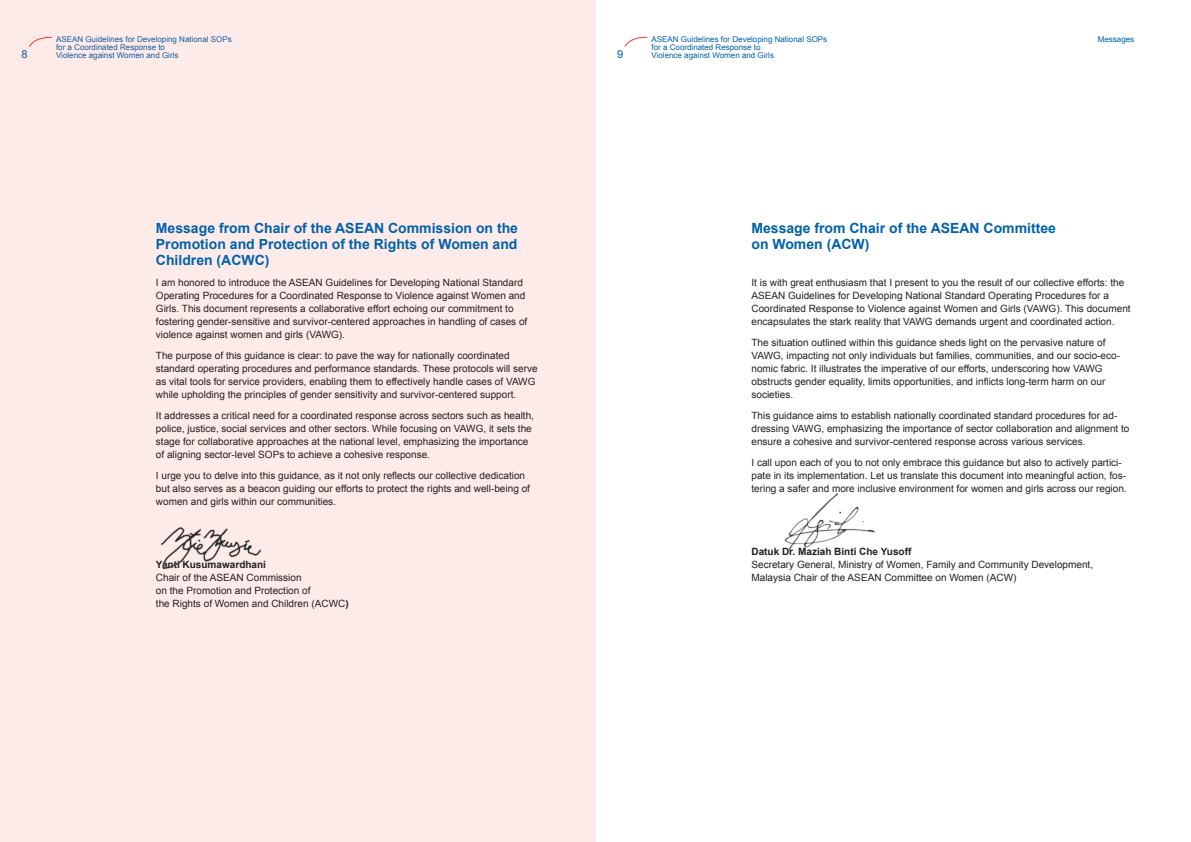
<style>
.page{position:relative;width:1191px;height:842px;background:#fff}
.page>*{position:absolute;margin:0;border:0;box-sizing:border-box;transform-origin:0 0}
.Heading_2{font:700 14px/16px "Arial";color:#0161aa}
.t1{font:11px "Arial";color:#0161aa}
.t2{font:10px/13px "Arial";color:#231f20}
.Title_of_Report{font:8px/8px "Arial";color:#0161aa}
.s1{font-weight:700}
</style>
<div class="page">
<svg style="left:624px;top:36px;width:24px;height:11px"></svg>
<div style="left:0;top:0;width:595px;height:842px;background:#fdebea"></div>
<img style="left:160px;top:526px;width:102px;height:44px">
<img style="left:784px;top:494px;width:91px;height:56px">
<p class="Title_of_Report" style="left:56px;top:35px;width:177px">ASEAN Guidelines for Developing National SOPs for a Coordinated Response to</p>
<p class="t1" style="left:22px;top:47px;width:8px">8</p>
<p class="Title_of_Report" style="left:56px;top:51px;width:124px">Violence against Women and Girls</p>
<p class="Title_of_Report" style="left:651px;top:35px;width:177px">ASEAN Guidelines for Developing National SOPs for a Coordinated Response to</p>
<p class="t1" style="left:617px;top:47px;width:8px">9</p>
<p class="Title_of_Report" style="left:651px;top:51px;width:124px">Violence against Women and Girls</p>
<p class="Title_of_Report" style="left:1097px;top:35px;width:38px">Messages</p>
<p class="Heading_2" style="left:156px;top:221px;width:363px;text-align:justify">Message from Chair of the ASEAN Commission on the Promotion and Protection of the Rights of Women and Children (ACWC)</p>
<p class="t2" style="left:156px;top:276px;width:373px">I am honored to introduce the ASEAN Guidelines for Developing National Standard Operating Procedures for a Coordinated Response to Violence against Women and Girls. This document represents a collaborative effort echoing our commitment to fostering gender-sensitive and survivor-centered approaches in handling of cases of violence against women and girls (VAWG).</p>
<p class="t2" style="left:156px;top:349px;width:383px">The purpose of this guidance is clear: to pave the way for nationally coordinated standard operating procedures and performance standards. These protocols will serve as vital tools for service providers, enabling them to effectively handle cases of VAWG while upholding the principles of gender sensitivity and survivor-centered support.</p>
<p class="t2" style="left:156px;top:409px;width:379px">It addresses a critical need for a coordinated response across sectors such as health, police, justice, social services and other sectors. While focusing on VAWG, it sets the stage for collaborative approaches at the national level, emphasizing the importance of aligning sector-level SOPs to achieve a cohesive response.</p>
<p class="t2" style="left:156px;top:469px;width:375px">I urge you to delve into this guidance, as it not only reflects our collective dedication but also serves as a beacon guiding our efforts to protect the rights and well-being of women and girls within our communities.</p>
<p class="Heading_2" style="left:751px;top:221px;width:306px">Message from Chair of the ASEAN Committee on Women (ACW)</p>
<p class="t2" style="left:751px;top:276px;width:381px">It is with great enthusiasm that I present to you the result of our collective efforts: the ASEAN Guidelines for Developing National Standard Operating Procedures for a Coordinated Response to Violence against Women and Girls (VAWG). This document encapsulates the stark reality that VAWG demands urgent and coordinated action.</p>
<p class="t2" style="left:751px;top:336px;width:370px">The situation outlined within this guidance sheds light on the pervasive nature of VAWG, impacting not only individuals but families, communities, and our socio-eco&shy;nomic fabric. It illustrates the imperative of our efforts, underscoring how VAWG obstructs gender equality, limits opportunities, and inflicts long-term harm on our societies.</p>
<p class="t2" style="left:751px;top:409px;width:379px">This guidance aims to establish nationally coordinated standard procedures for ad&shy;dressing VAWG, emphasizing the importance of sector collaboration and alignment to ensure a cohesive and survivor-centered response across various services.</p>
<p class="t2" style="left:751px;top:456px;width:377px">I call upon each of you to not only embrace this guidance but also to actively partici&shy;pate in its implementation. Let us translate this document into meaningful action, fos&shy;tering a safer and more inclusive environment for women and girls across our region.</p>
<p class="t2" style="left:156px;top:558px;width:194px"><span class="s1">Yanti Kusumawardhani<br></span>Chair of the ASEAN Commission<br>on the Promotion and Protection of<br>the Rights of Women and Children (ACWC<span class="s1">)</span></p>
<p class="t2" style="left:751px;top:545px;width:343px"><span class="s1">Datuk Dr. Maziah Binti Che Yusoff<br></span>Secretary General, Ministry of Women, Family and Community Development,<br>Malaysia Chair of the ASEAN Committee on Women (ACW)</p>
</div>
